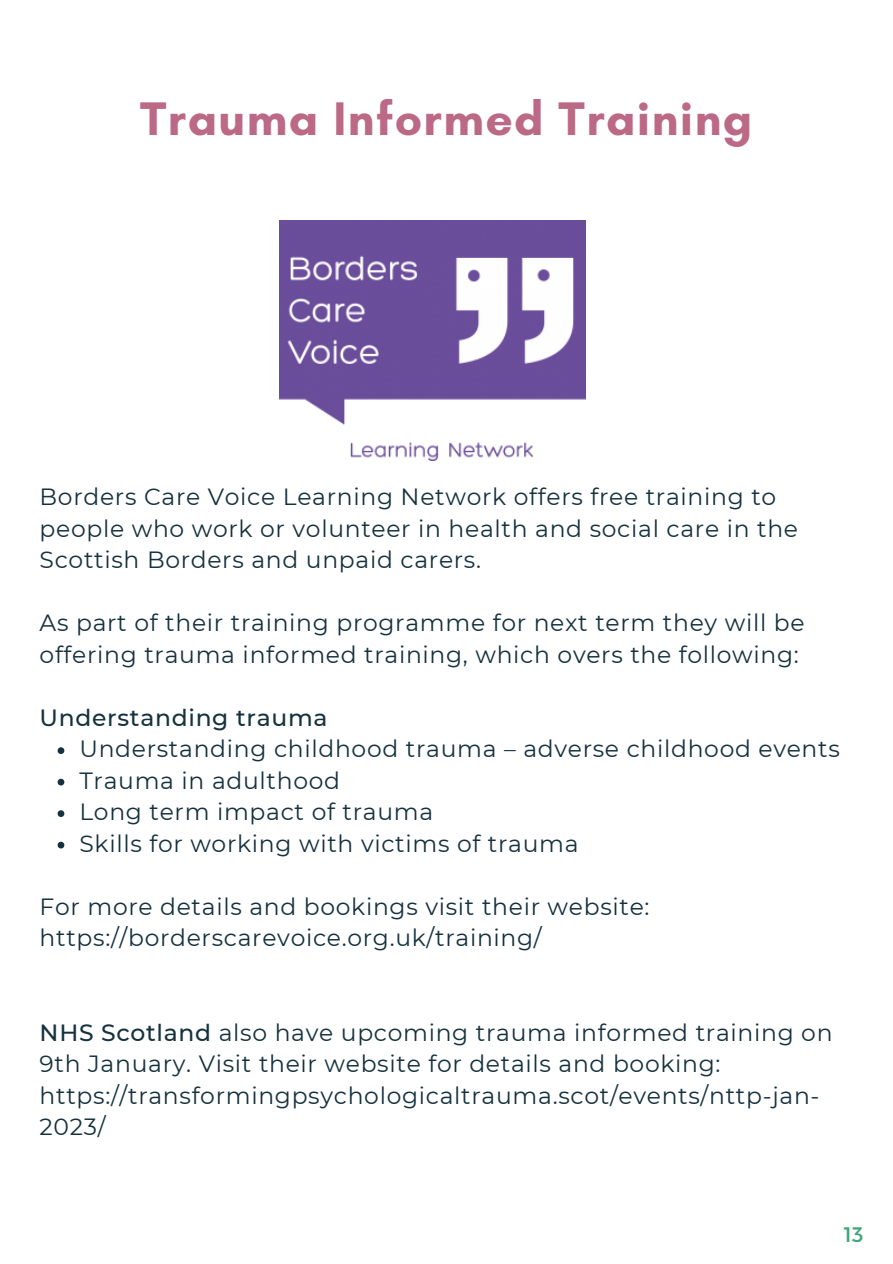
<style>
.page{position:relative;width:893px;height:1264px;background:#fff}
.page>*{position:absolute;margin:0;border:0;box-sizing:border-box;transform-origin:0 0}
.t1{font:700 48px "Glacial Indifference";letter-spacing:.03em;color:#bb6984}
.t2{font:23.4px/31.5px "Montserrat";letter-spacing:.03em;color:#16323e}
.t3{font:500 23.4px "Montserrat";letter-spacing:.03em;color:#16323e}
.t4{font:21px "Montserrat";color:#3ea679}
.s1{font-weight:500}
</style>
<div class="page">
<img style="left:279px;top:220px;width:306px;height:241px">
<svg style="left:58px;top:747px;width:6px;height:7px"></svg>
<svg style="left:58px;top:778px;width:6px;height:7px"></svg>
<svg style="left:58px;top:810px;width:6px;height:7px"></svg>
<svg style="left:58px;top:841px;width:6px;height:7px"></svg>
<h1 class="t1" style="left:140px;top:89px;width:613px">Trauma Informed Training</h1>
<p class="t2" style="left:40px;top:481px;width:760px">Borders Care Voice Learning Network offers free training to people who work or volunteer in health and social care in the<br>Scottish Borders and unpaid carers.</p>
<p class="t2" style="left:40px;top:607px;width:766px">As part of their training programme for next term they will be offering trauma informed training, which overs the following:</p>
<p class="t3" style="left:40px;top:703px;width:289px">Understanding trauma</p>
<p class="t2" style="left:79px;top:733px;width:761px">Understanding childhood trauma – adverse childhood events Trauma in adulthood<br>Long term impact of trauma<br>Skills for working with victims of trauma</p>
<p class="t2" style="left:40px;top:890px;width:611px">For more details and bookings visit their website: https://borderscarevoice.org.uk/training/</p>
<p class="t2" style="left:40px;top:1016px;width:794px"><span class="s1">NHS Scotland</span> also have upcoming trauma informed training on 9th January. Visit their website for details and booking: https://transformingpsychologicaltrauma.scot/events/nttp-jan-2023/</p>
<p class="t4" style="left:843px;top:1220px;width:21px">13</p>
</div>
